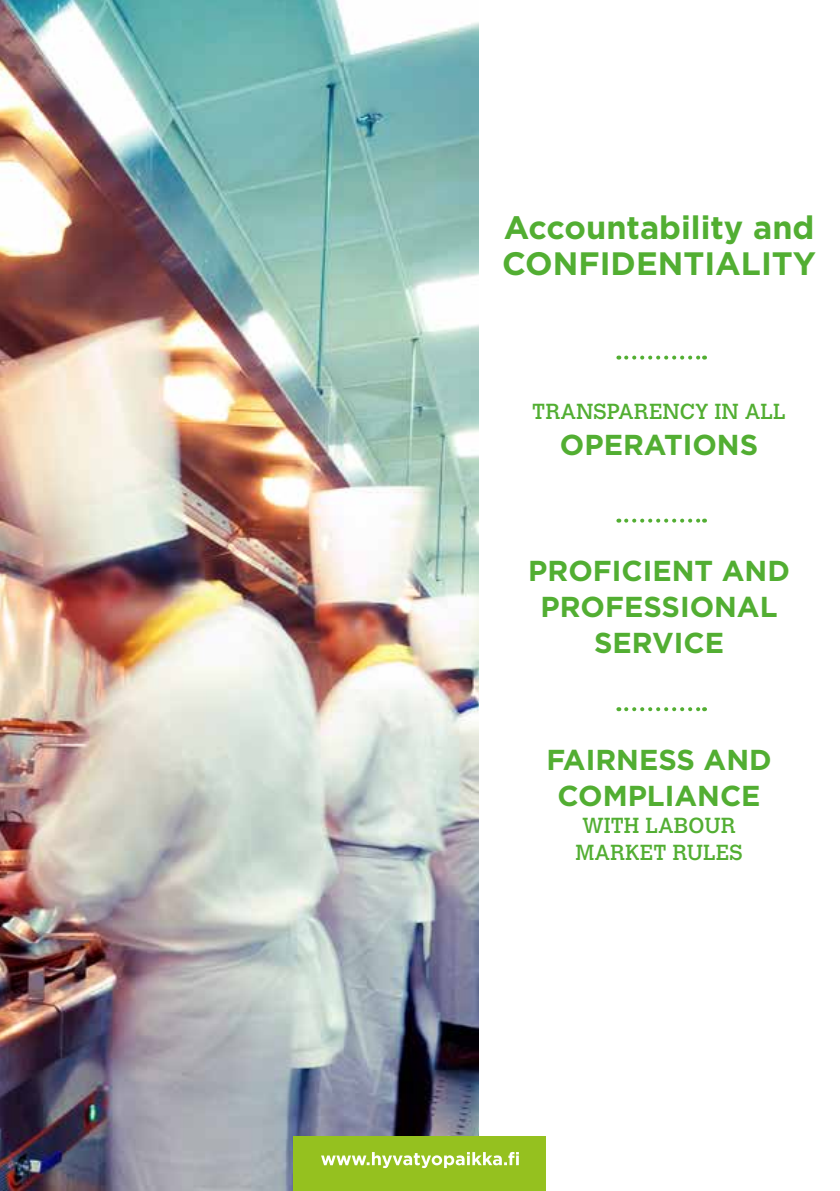
<style>
.page{position:relative;width:840px;height:1191px;background:#fff}
.page>*{position:absolute;margin:0;border:0;box-sizing:border-box;transform-origin:0 0}
.t1{font:700 32.4px/36px "Gotham";color:#52ae32}
.t2{font:700 28.8px/36px "Gotham";color:#52ae32;text-align:center}
.t3{font:21.6px/27px "Calvert MT Std";color:#52ae32;text-align:center}
</style>
<div class="page">
<img style="left:1px;top:0;width:477px;height:1191px">
<hr style="left:0;top:0;width:1px;height:1191px;background:#000">
<svg style="left:625px;top:355px;width:79px;height:4px"></svg>
<svg style="left:625px;top:518px;width:79px;height:4px"></svg>
<svg style="left:625px;top:707px;width:79px;height:4px"></svg>
<div style="left:293px;top:1136px;width:253px;height:55px;background:#95c11f"></div>
<svg style="left:321px;top:1151px;width:197px;height:17px"></svg>
<p class="t1" style="left:501px;top:209px;width:315px">Accountability and<br>CONFIDENTIALITY</p>
<p class="t3" style="left:532px;top:398px;width:255px">TRANSPARENCY IN ALL</p>
<p class="t2" style="left:559px;top:427px;width:199px">OPERATIONS</p>
<p class="t2" style="left:528px;top:553px;width:263px">PROFICIENT AND<br>PROFESSIONAL<br>SERVICE</p>
<p class="t2" style="left:546px;top:742px;width:227px">FAIRNESS AND<br>COMPLIANCE</p>
<p class="t3" style="left:575px;top:812px;width:168px">WITH LABOUR<br>MARKET RULES</p>
</div>
